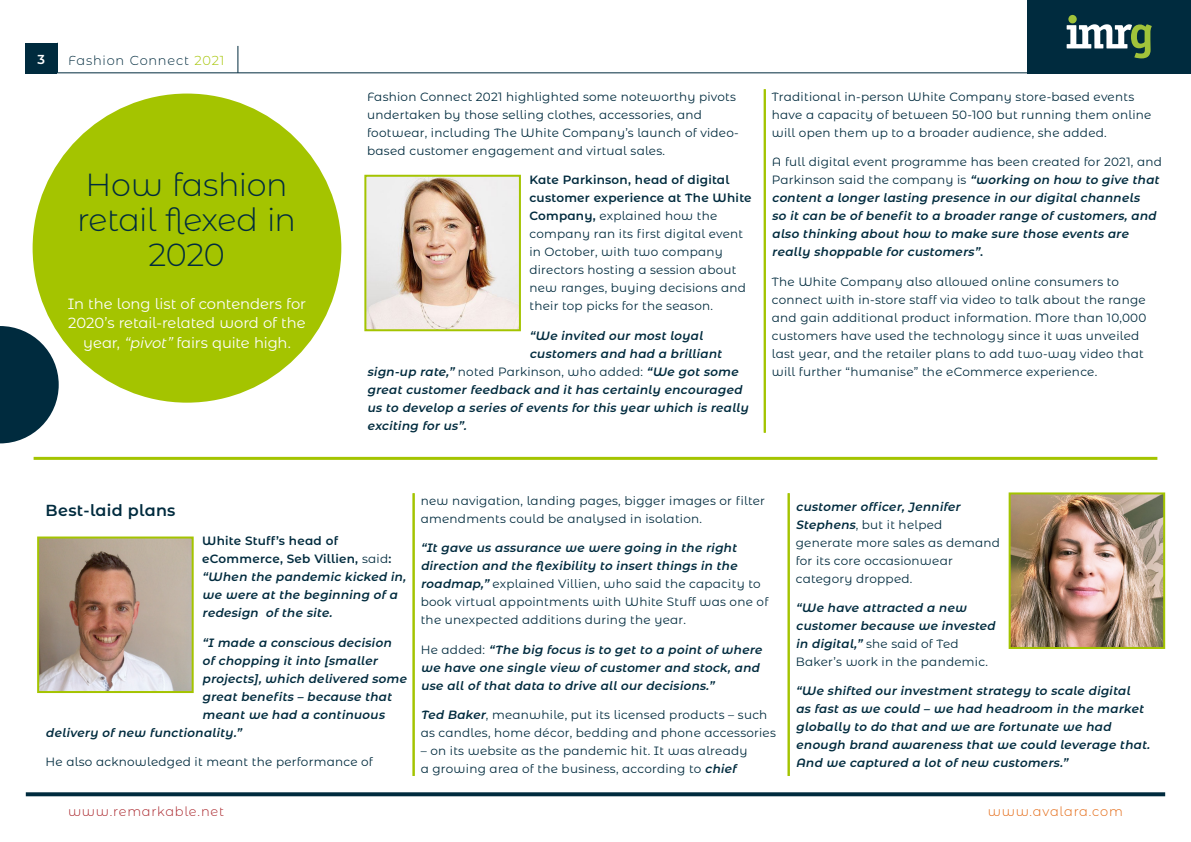
<style>
.page{position:relative;width:1191px;height:842px;background:#fff}
.page>*{position:absolute;margin:0;border:0;box-sizing:border-box;transform-origin:0 0}
.Main_Header{font:300 32px/35.2px "Montserrat Alternates";letter-spacing:-.015em;color:#002b3e;text-align:center}
.Body_Copy{font:600 16px "Montserrat Alternates";letter-spacing:.02em;color:#002b3e}
.Main_Header-2{font:14.7px/19.7px "Montserrat Alternates";letter-spacing:-.01em;color:#fff;text-align:center}
.t1{font:300 13px "Montserrat Alternates";letter-spacing:.06em;color:#002b3e}
.t2{font:300 13px "Montserrat Alternates";letter-spacing:.05em;color:#a9252b}
.t3{font:300 13px "Montserrat Alternates";letter-spacing:.055em;color:#e36710}
.t4{font:600 13px "Montserrat Alternates";color:#fff}
.Body_Copy-2{font:12px/18px "Montserrat Alternates";letter-spacing:.02em;color:#002b3e}
.Body_Copy-3{font:italic 600 12px/18px "Montserrat Alternates";color:#002b3e}
.s1{color:#a4c400}
.s2{font-style:italic}
.s3{font-weight:600}
.s4{font-weight:600;font-style:italic}
.s5{font-weight:400;font-style:normal}
.s6{font-style:normal}
</style>
<div class="page">
<div style="left:1027px;top:0;width:164px;height:73px;background:#002b3e"></div>
<div style="left:26px;top:43px;width:31px;height:30px;background:#002b3e"></div>
<div style="left:1068px;top:15px;width:8px;height:8px;background:#a1c33a;border-radius:50%"></div>
<svg style="left:1066px;top:24px;width:85px;height:34px"></svg>
<hr style="left:57px;top:72px;width:970px;height:1px;background:#002b3e">
<svg style="left:26px;top:792px;width:1139px;height:4px;background:#133a4c"></svg>
<hr style="left:57px;top:43px;width:1px;height:30px;background:#002b3e">
<svg style="left:237px;top:46px;width:1px;height:27px"></svg>
<div style="left:33px;top:94px;width:308px;height:309px;background:#a4c400;border-radius:50%"></div>
<hr style="left:764px;top:89px;width:2px;height:344px;background:#a4c400">
<img style="left:367px;top:178px;width:151px;height:150px">
<div style="left:364px;top:175px;width:157px;height:156px;border:2px solid #a4c400"></div>
<hr style="left:412px;top:493px;width:2px;height:283px;background:#a4c400">
<hr style="left:787px;top:493px;width:2px;height:283px;background:#a4c400">
<img style="left:40px;top:539px;width:151px;height:151px">
<div style="left:37px;top:536px;width:157px;height:157px;border:2px solid #a4c400"></div>
<img style="left:1011px;top:495px;width:151px;height:151px">
<div style="left:1008px;top:492px;width:157px;height:157px;border:2px solid #a4c400"></div>
<hr style="left:34px;top:457px;width:1123px;height:3px;background:#a4c400">
<svg style="left:0;top:326px;width:59px;height:117px"></svg>
<p class="t4" style="left:38px;top:51px;width:9px">3</p>
<p class="t1" style="left:68px;top:51px;width:158px">Fashion Connect <span class="s1">2021</span></p>
<p class="Main_Header" style="left:77px;top:166px;width:220px">How fashion retail flexed in<br>2020</p>
<p class="Main_Header-2" style="left:68px;top:293px;width:240px">In the long list of contenders for<br>2020’s retail-related word of the year, <span class="s2">“pivot”</span>fairs quite high.</p>
<p class="Body_Copy-2" style="left:367px;top:87px;width:373px">Fashion Connect 2021 highlighted some noteworthy pivots undertaken by those selling clothes, accessories, and footwear, including The White Company’s launch of video&shy;based customer engagement and virtual sales.</p>
<p class="Body_Copy-2" style="left:529px;top:171px;width:224px"><span class="s3">Kate Parkinson, head of digital customer experience at The White<br>Company,</span> explained how the company ran its first digital event in October, with two company directors hosting a session about new ranges, buying decisions and their top picks for the season.</p>
<p class="Body_Copy-3" style="left:529px;top:326px;width:178px">“We invited our most loyal</p>
<p class="Body_Copy-3" style="left:529px;top:344px;width:197px">customers and had a brilliant</p>
<p class="Body_Copy-2" style="left:367px;top:362px;width:375px"><span class="s4">sign-up rate,”</span> noted Parkinson, who added: <span class="s4">“We got some</span></p>
<p class="Body_Copy-3" style="left:367px;top:380px;width:379px">great customer feedback and it has certainly encouraged</p>
<p class="Body_Copy-3" style="left:367px;top:398px;width:385px">us to develop a series of events for this year which is really</p>
<p class="Body_Copy-3" style="left:367px;top:416px;width:103px">exciting for us”.</p>
<p class="Body_Copy-2" style="left:772px;top:87px;width:381px">Traditional in-person White Company store-based events have a capacity of between 50-100 but running them online will open them up to a broader audience, she added.</p>
<p class="Body_Copy-3" style="left:772px;top:152px;width:391px"><span class="s5">A full digital event programme has been created for 2021, and Parkinson said the company is</span> “working on how to give that content a longer lasting presence in our digital channels so it can be of benefit to a broader range of customers, and also thinking about how to make sure those events are really shoppable for customers”<span class="s6">.</span></p>
<p class="Body_Copy-2" style="left:772px;top:272px;width:376px">The White Company also allowed online consumers to connect with in-store staff via video to talk about the range and gain additional product information. More than 10,000 customers have used the technology since it was unveiled last year, and the retailer plans to add two-way video that will further “humanise” the eCommerce experience.</p>
<p class="Body_Copy" style="left:46px;top:499px;width:131px">Best-laid plans</p>
<p class="Body_Copy-3" style="left:202px;top:531px;width:208px"><span class="s6">White Stuff’s head of eCommerce, Seb Villien,</span> <span class="s5">said</span><span class="s6">: </span>“When the pandemic kicked in, we were at the beginning of a redesign of the site.</p>
<p class="Body_Copy-3" style="left:202px;top:633px;width:193px">“I made a conscious decision</p>
<p class="Body_Copy-3" style="left:202px;top:651px;width:180px">of chopping it into [smaller</p>
<p class="Body_Copy-3" style="left:202px;top:669px;width:209px">projects], which delivered some</p>
<p class="Body_Copy-3" style="left:202px;top:687px;width:194px">great benefits – because that</p>
<p class="Body_Copy-3" style="left:202px;top:705px;width:187px">meant we had a continuous</p>
<p class="Body_Copy-3" style="left:46px;top:723px;width:200px">delivery of new functionality.”</p>
<p class="Body_Copy-2" style="left:46px;top:752px;width:329px">He also acknowledged it meant the performance of</p>
<p class="Body_Copy-2" style="left:421px;top:491px;width:346px">new navigation, landing pages, bigger images or filter amendments could be analysed in isolation.</p>
<p class="Body_Copy-2" style="left:421px;top:538px;width:349px"><span class="s4">“It gave us assurance we were going in the right direction and the flexibility to insert things in the roadmap,”</span> explained Villien, who said the capacity to book virtual appointments with White Stuff was one of the unexpected additions during the year.</p>
<p class="Body_Copy-3" style="left:421px;top:640px;width:346px"><span class="s5">H e a d d e d :</span> “The big focus is to get to a point of where we have one single view of customer and stock, and use all of that data to drive all our decisions.”</p>
<p class="Body_Copy-2" style="left:421px;top:705px;width:357px"><span class="s4">Ted Baker</span>, meanwhile, put its licensed products – such as candles, home décor, bedding and phone accessories</p>
<p class="Body_Copy-2" style="left:421px;top:741px;width:328px">– on its website as the pandemic hit. It was already a growing area of the business, according to <span class="s4">chief</span></p>
<p class="Body_Copy-2" style="left:795px;top:497px;width:206px"><span class="s4">customer officer, Jennifer<br>Stephens</span>, but it helped generate more sales as demand for its core occasionwear category dropped.</p>
<p class="Body_Copy-3" style="left:795px;top:598px;width:204px">“We have attracted a new customer because we invested in digital,” <span class="s5">s h e sa i d o f Ted<br>Baker’s work in the pandemic.</span></p>
<p class="Body_Copy-3" style="left:795px;top:681px;width:358px">“We shifted our investment strategy to scale digital as fast as we could – we had headroom in the market globally to do that and we are fortunate we had enough brand awareness that we could leverage that.<br>And we captured a lot of new customers.”</p>
<p class="t2" style="left:68px;top:802px;width:157px">www.remarkable.net</p>
<p class="t3" style="left:987px;top:802px;width:137px">www.avalara.com</p>
</div>
